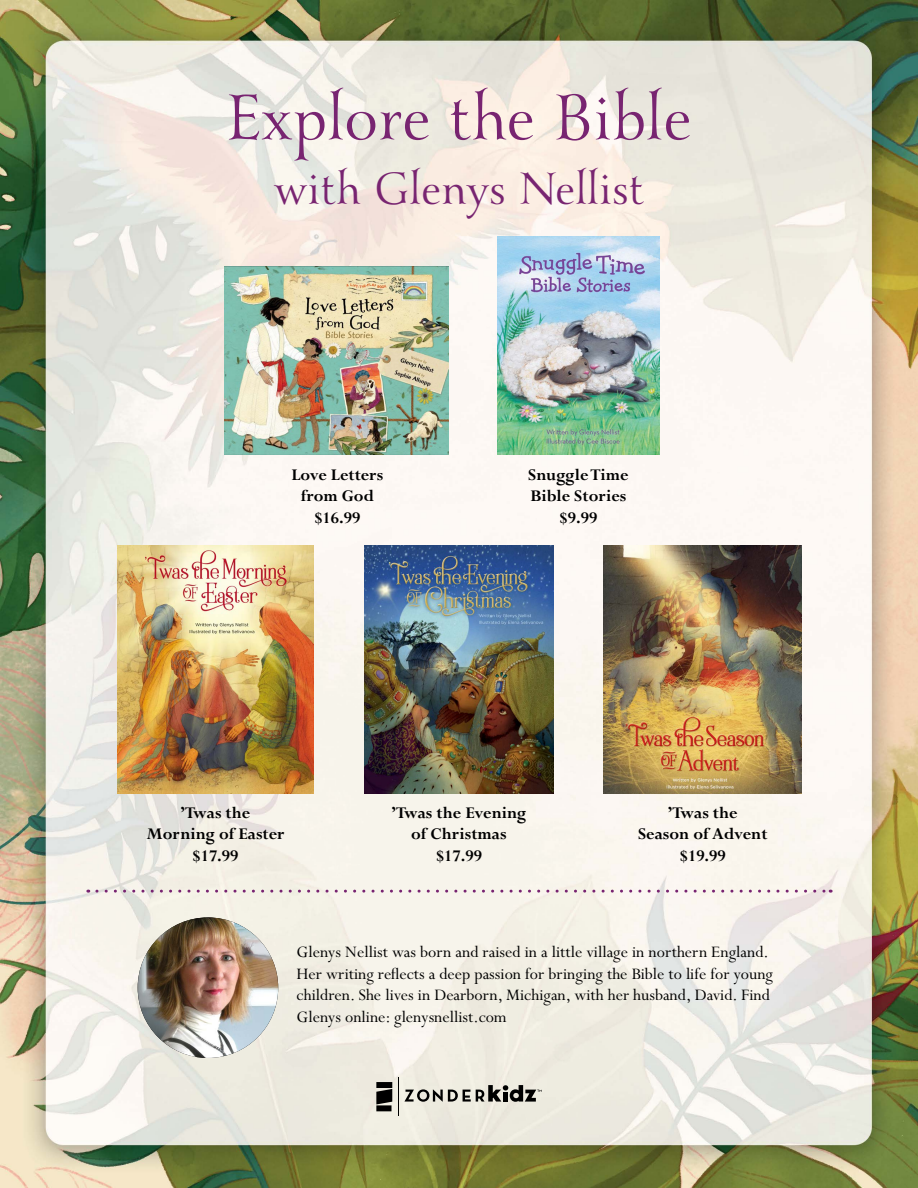
<style>
.page{position:relative;width:918px;height:1188px;background:#fff}
.page>*{position:absolute;margin:0;border:0;box-sizing:border-box;transform-origin:0 0}
.t1{font:60px "Yana R";color:#782471}
.t2{font:42px "Yana R";color:#782471}
.t3{font:18px/21.6px "Perpetua";color:#000}
.t4{font:700 18px/21.6px "Perpetua";color:#000;text-align:center}
</style>
<div class="page">
<img style="left:0;top:0;width:918px;height:1188px">
<img style="left:138px;top:917px;width:140px;height:141px;border-radius:70px">
<svg style="left:376px;top:1082px;width:16px;height:29px"></svg>
<hr style="left:399px;top:1078px;width:1px;height:38px;background:#000">
<svg style="left:405px;top:1085px;width:137px;height:17px;background:#96948d"></svg>
<img style="left:364px;top:546px;width:190px;height:247px">
<img style="left:498px;top:236px;width:161px;height:219px">
<img style="left:604px;top:545px;width:198px;height:248px">
<img style="left:117px;top:545px;width:197px;height:248px">
<img style="left:225px;top:267px;width:224px;height:188px">
<svg style="left:97px;top:890px;width:734px;height:3px;background:#d8c2cd"></svg>
<h1 class="t1" style="left:226px;top:79px;width:468px">Explore the Bible</h1>
<h2 class="t2" style="left:274px;top:162px;width:372px">with Glenys Nellist</h2>
<p class="t4" style="left:291px;top:464px;width:94px">Love Letters from God $16.99</p>
<p class="t4" style="left:528px;top:464px;width:102px">Snuggle Time<br>Bible Stories $9.99</p>
<p class="t4" style="left:147px;top:802px;width:140px">’Twas the<br>Morning of Easter $17.99</p>
<p class="t4" style="left:392px;top:802px;width:136px">’Twas the Evening of Christmas $17.99</p>
<p class="t4" style="left:638px;top:802px;width:131px">’Twas the<br>Season of Advent $19.99</p>
<p class="t3" style="left:297px;top:942px;width:478px">Glenys Nellist was born and raised in a little village in northern England.<br>Her writing reflects a deep passion for bringing the Bible to life for young children. She lives in Dearborn, Michigan, with her husband, David. Find Glenys online: glenysnellist.com</p>
</div>
